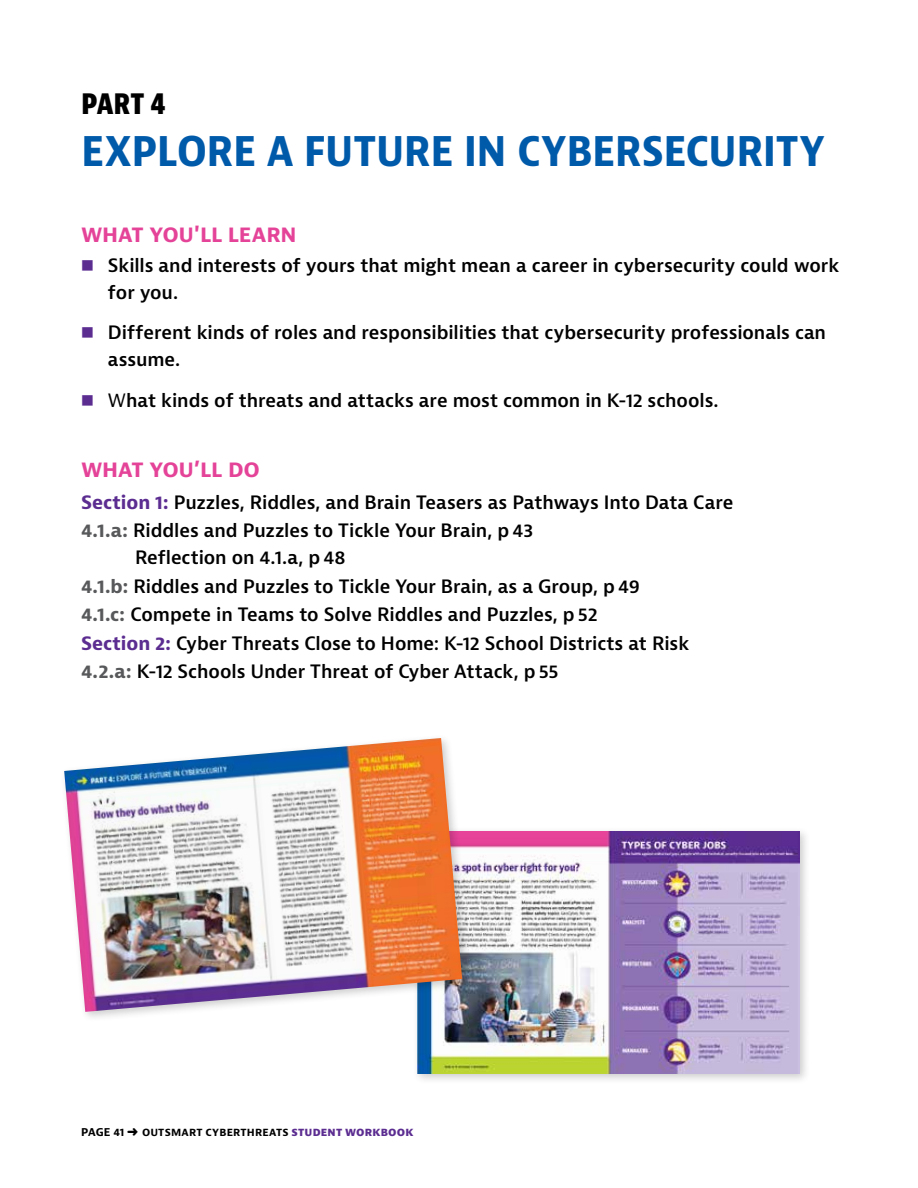
<style>
.page{position:relative;width:918px;height:1188px;background:#fff}
.page>*{position:absolute;margin:0;border:0;box-sizing:border-box;transform-origin:0 0}
.t1{font:700 condensed 43.5px "Bernina Sans";letter-spacing:-.015em;color:#005aaa}
.t2{font:700 condensed 30px "Bernina Sans";color:#000}
.t3{font:700 21px "Bernina Sans";letter-spacing:-.005em;color:#e44398}
.t4{font:600 18px/27px "Bernina Sans";letter-spacing:-.005em;color:#000}
.t5{font:700 10.5px "Bernina Sans";letter-spacing:.02em;color:#000}
.s1{font-weight:400}
.s2{font-weight:700;color:#5c2d91}
.s3{font-weight:700;color:#58595b}
.s4{font-weight:800;color:#5c2d91}
</style>
<div class="page">
<div style="left:413px;top:827px;width:398px;height:258px;background:#000;opacity:.2"></div>
<img style="left:418px;top:832px;width:382px;height:241px">
<div style="left:60px;top:733px;width:413px;height:290px;background:#000;opacity:.2"></div>
<img style="left:64px;top:738px;width:398px;height:274px">
<h2 class="t2" style="left:81px;top:85px;width:86px">PART 4</h2>
<h1 class="t1" style="left:81px;top:122px;width:746px">EXPLORE A FUTURE IN CYBERSECURITY</h1>
<p class="t3" style="left:81px;top:221px;width:217px">WHAT YOU'LL LEARN</p>
<p class="t4" style="left:108px;top:252px;width:733px">Skills and interests of yours that might mean a career in cybersecurity could work for you.</p>
<p class="t4" style="left:108px;top:320px;width:720px">Different kinds of roles and responsibilities that cybersecurity professionals can assume.</p>
<p class="t4" style="left:108px;top:387px;width:612px"><span class="s1">W</span>hat kinds of threats and attacks are most common in K-12 schools.</p>
<p class="t3" style="left:81px;top:456px;width:181px">WHAT YOU’LL DO</p>
<p class="t4" style="left:81px;top:489px;width:654px"><span class="s2">Section 1:</span> Puzzles, Riddles, and Brain Teasers as Pathways Into Data Care</p>
<p class="t4" style="left:81px;top:518px;width:454px"><span class="s3">4.1.a:</span> Riddles and Puzzles to Tickle Your Brain, p 43</p>
<p class="t4" style="left:135px;top:545px;width:212px">Reflection on 4.1.a, p 48</p>
<p class="t4" style="left:81px;top:573px;width:561px"><span class="s3">4.1.b:</span> Riddles and Puzzles to Tickle Your Brain, as a Group, p 49</p>
<p class="t4" style="left:81px;top:602px;width:518px"><span class="s3">4.1.c:</span> Compete in Teams to Solve Riddles and Puzzles, p 52</p>
<p class="t4" style="left:81px;top:630px;width:610px"><span class="s2">Section 2:</span> Cyber Threats Close to Home: K-12 School Districts at Risk</p>
<p class="t4" style="left:81px;top:659px;width:479px"><span class="s3">4.2.a:</span> K-12 Schools Under Threat of Cyber Attack, p 55</p>
<p class="t5" style="left:81px;top:1126px;width:334px">PAGE 41 ➜ OUTSMART CYBERTHREATS <span class="s4">STUDENT WORKBOOK</span></p>
</div>
